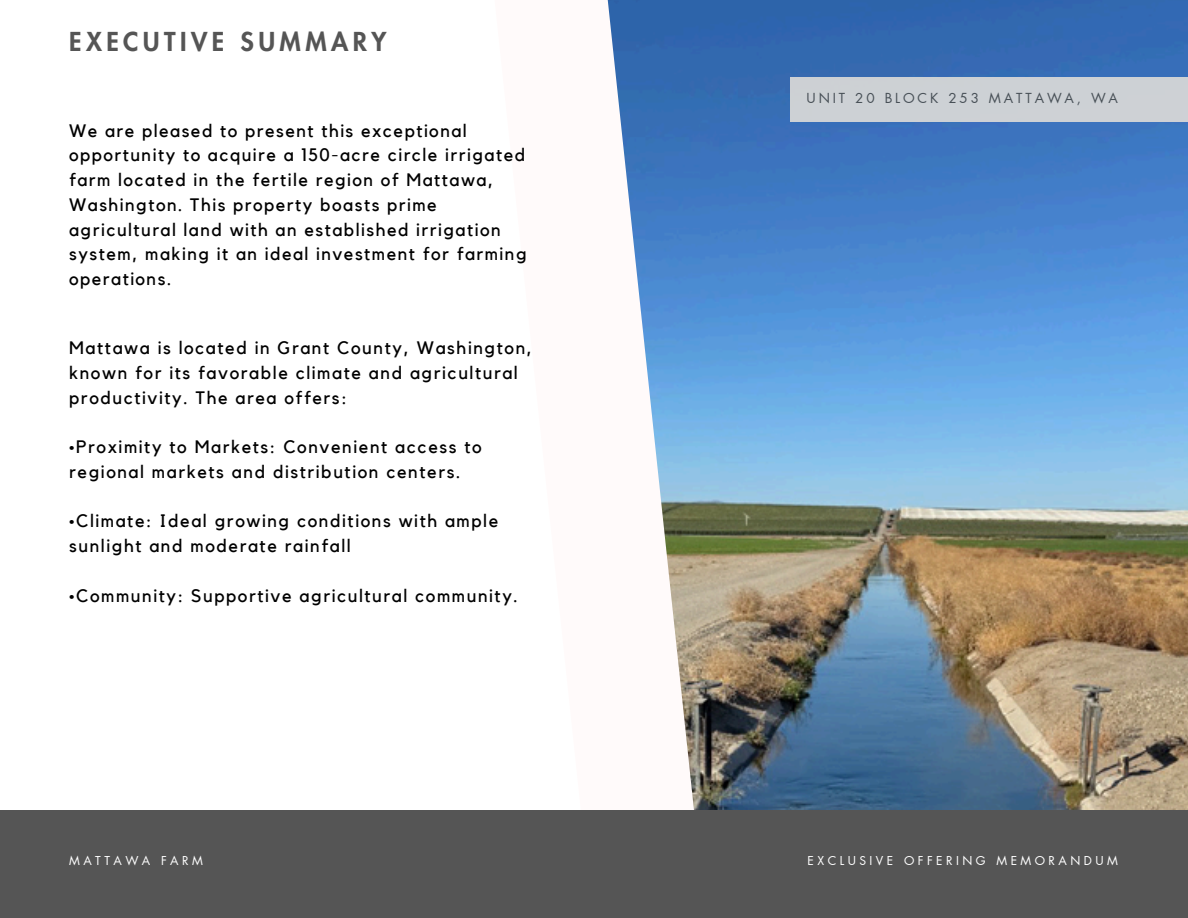
<style>
.page{position:relative;width:1188px;height:918px;background:#fff}
.page>*{position:absolute;margin:0;border:0;box-sizing:border-box;transform-origin:0 0}
.t1{font:800 25.5px "Futura LT Pro";letter-spacing:.175em;color:#555}
.t2{font:18px/24.8px "Kollektif";letter-spacing:.09em;color:#000}
.t3{font:13.5px "Futura LT Pro";letter-spacing:.215em;color:#485057}
.t4{font:12px "Futura LT Pro";letter-spacing:.29em;color:#fff}
</style>
<div class="page">
<img style="left:763px;top:0;width:425px;height:810px">
<svg style="left:607px;top:0;width:156px;height:810px"></svg>
<div style="left:0;top:810px;width:1188px;height:108px;background:#555"></div>
<div style="left:791px;top:77px;width:397px;height:45px;background:#cdd1d5"></div>
<h3 class="t1" style="left:69px;top:30px;width:319px">EXECUTIVE SUMMARY</h3>
<h2 class="t2" style="left:69px;top:119px;width:459px">We are pleased to present this exceptional opportunity to acquire a 150-acre circle irrigated farm located in the fertile region of Mattawa, Washington. This property boasts prime agricultural land with an established irrigation system, making it an ideal investment for farming operations.</h2>
<h2 class="t2" style="left:69px;top:336px;width:464px">Mattawa is located in Grant County, Washington, known for its favorable climate and agricultural productivity. The area offers:</h2>
<h2 class="t2" style="left:69px;top:435px;width:414px">•Proximity to Markets: Convenient access to regional markets and distribution centers.</h2>
<h2 class="t2" style="left:69px;top:509px;width:431px">•Climate: Ideal growing conditions with ample sunlight and moderate rainfall</h2>
<p class="t2" style="left:69px;top:584px;width:450px">•Community: Supportive agricultural community.</p>
<h2 class="t4" style="left:69px;top:855px;width:135px">MATTAWA FARM</h2>
<h1 class="t3" style="left:807px;top:92px;width:313px">UNIT 20 BLOCK 253 MATTAWA, WA</h1>
<p class="t4" style="left:808px;top:855px;width:312px">EXCLUSIVE OFFERING MEMORANDUM</p>
</div>
